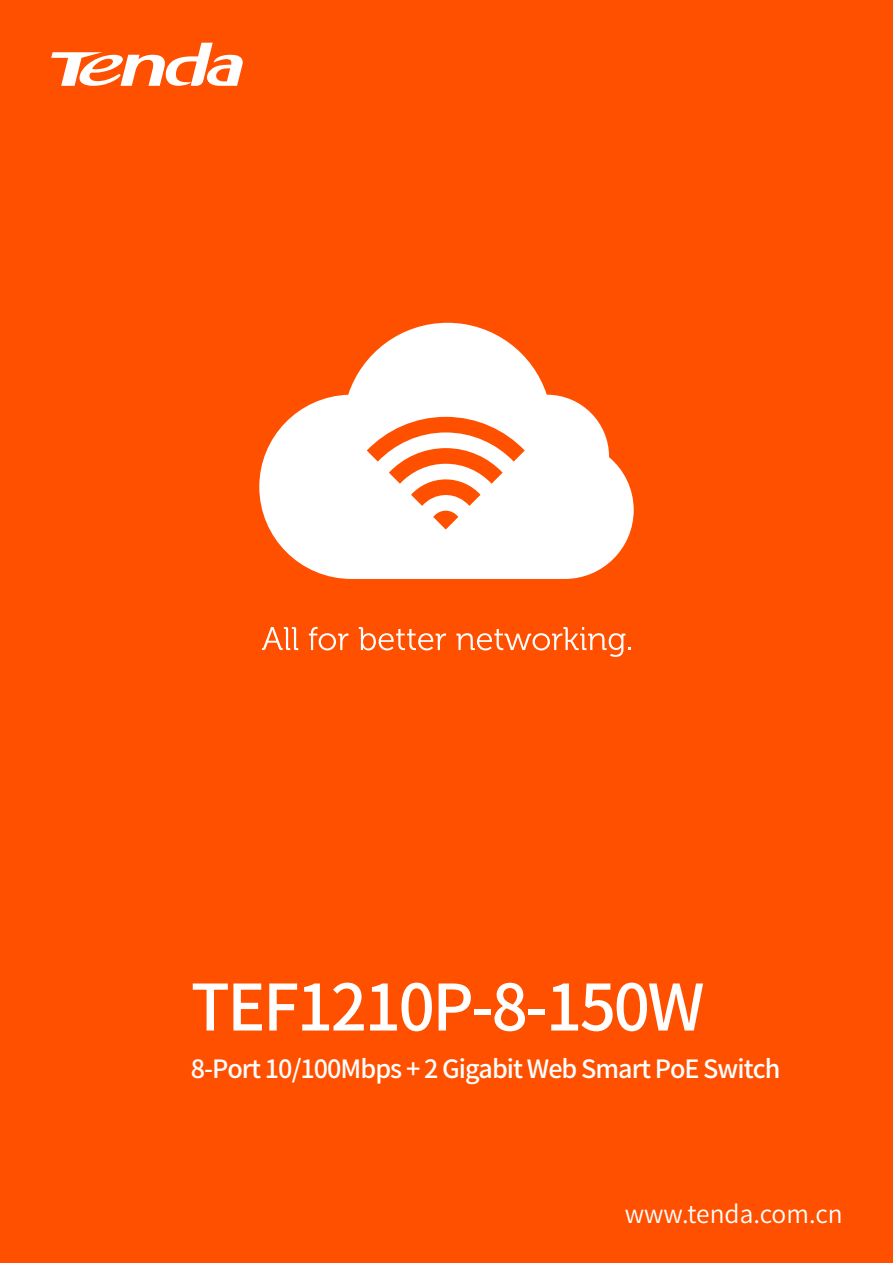
<style>
.page{position:relative;width:893px;height:1263px;background:#ff5000}
.page>*{position:absolute;margin:0;border:0;box-sizing:border-box;transform-origin:0 0}
.t1{font:500 63.9px "Source Han Sans CN";letter-spacing:-.04em;color:#fff}
.t2{font:500 25.2px "Source Han Sans CN";letter-spacing:-.04em;color:#fff}
.t3{font:24.6px "Source Han Sans CN";color:#fff}
</style>
<div class="page">
<svg style="left:259px;top:323px;width:375px;height:256px;fill:#fff"></svg>
<svg style="left:367px;top:417px;width:158px;height:112px"></svg>
<svg style="left:262px;top:627px;width:36px;height:23px"></svg>
<svg style="left:309px;top:627px;width:39px;height:23px"></svg>
<svg style="left:359px;top:627px;width:87px;height:23px"></svg>
<svg style="left:456px;top:627px;width:175px;height:30px"></svg>
<svg style="left:51px;top:43px;width:192px;height:43px"></svg>
<h1 class="t1" style="left:191px;top:971px;width:515px">TEF1210P-8-150W</h1>
<p class="t2" style="left:191px;top:1055px;width:591px">8-Port 10/100Mbps + 2 Gigabit Web Smart PoE Switch</p>
<p class="t3" style="left:625px;top:1200px;width:219px">www.tenda.com.cn</p>
</div>
